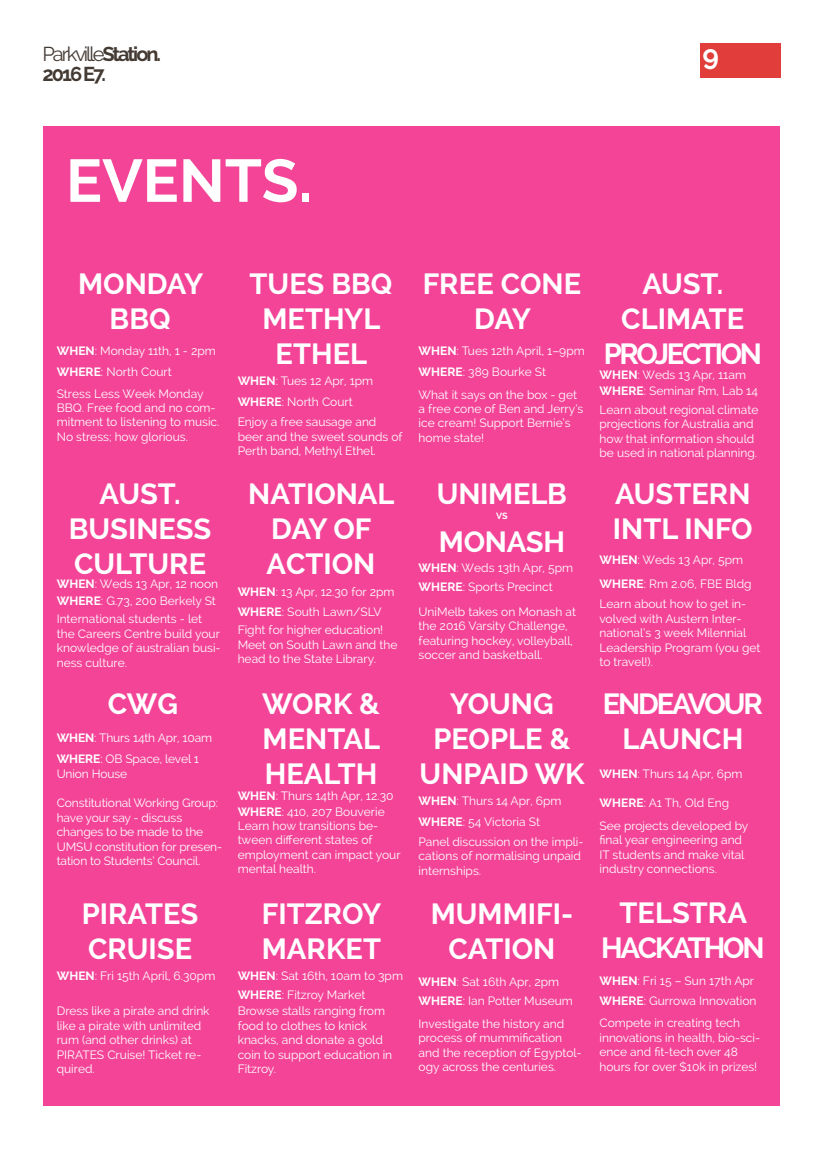
<style>
.page{position:relative;width:823px;height:1149px;background:#fff}
.page>*{position:absolute;margin:0;border:0;box-sizing:border-box;transform-origin:0 0}
.t1{font:700 60px "Raleway";color:#fff}
.t2{font:700 29px/34.8px "Raleway";color:#fff;text-align:center}
.t3{font:700 29px/34.8px "Raleway";letter-spacing:-.075em;color:#fff;text-align:center}
.t4{font:700 28px "Raleway";color:#fff}
.t5{font:20px "Raleway";letter-spacing:-.1em;color:#433a33}
.t6{font:700 20px "Raleway";letter-spacing:-.1em;color:#433a33}
.t7{font:12px/14.4px "Raleway";color:#fff}
.t8{font:700 9px "Raleway";color:#fff}
.s1{font-weight:700}
</style>
<div class="page">
<div style="left:699px;top:43px;width:81px;height:34px;background:#e13e3b"></div>
<div style="left:43px;top:127px;width:736px;height:978px;background:#f34497"></div>
<h3 class="t5" style="left:43px;top:43px;width:120px">Parkville<span class="s1">Station.</span></h3>
<h3 class="t4" style="left:702px;top:39px;width:18px">9</h3>
<h3 class="t6" style="left:43px;top:63px;width:65px">2016 E7.</h3>
<h1 class="t1" style="left:66px;top:146px;width:247px">EVENTS.</h1>
<h2 class="t2" style="left:78px;top:266px;width:127px">MONDAY<br>BBQ</h2>
<p class="t7" style="left:57px;top:340px;width:160px;line-height:21.3px"><span class="s1">WHEN</span>: Monday 11th, 1 - 2pm<br><span class="s1">WHERE</span>: North Court</p>
<p class="t7" style="left:57px;top:386px;width:164px">Stress Less Week Monday<br>BBQ. Free food and no com&shy;mitment to listening to music.<br>No stress; how glorious.</p>
<h2 class="t2" style="left:69px;top:476px;width:144px">AUST.<br>BUSINESS<br>CULTURE</h2>
<p class="t7" style="left:57px;top:575px;width:163px;line-height:17.3px"><span class="s1">WHEN</span>: Weds 13 Apr, 12 noon<br><span class="s1">WHERE</span>: G.73, 200 Berkely St</p>
<p class="t7" style="left:57px;top:611px;width:165px">International students - let the Careers Centre build your knowledge of australian busi&shy;ness culture.</p>
<h2 class="t2" style="left:108px;top:686px;width:72px">CWG</h2>
<p class="t7" style="left:57px;top:726px;width:157px;line-height:21.3px"><span class="s1">WHEN</span>: Thurs 14th Apr, 10am<br><span class="s1">WHERE</span>: OB Space, level 1</p>
<p class="t7" style="left:57px;top:766px;width:72px">Union House</p>
<p class="t7" style="left:57px;top:795px;width:167px">Constitutional Working Group: have your say - discuss changes to be made to the<br>UMSU constitution for presen&shy;tation to Students’ Council.</p>
<h2 class="t2" style="left:82px;top:896px;width:118px;text-align:left">PIRATES<br>CRUISE</h2>
<p class="t7" style="left:57px;top:968px;width:160px"><span class="s1">WHEN</span>: Fri 15th April, 6.30pm</p>
<p class="t7" style="left:57px;top:1003px;width:154px">Dress like a pirate and drink like a pirate with unlimited rum (and other drinks) at<br>PIRATES Cruise! Ticket re&shy;quired.</p>
<h2 class="t2" style="left:249px;top:266px;width:144px">TUES BBQ<br>METHYL<br>ETHEL</h2>
<p class="t7" style="left:237px;top:370px;width:137px;line-height:21.3px"><span class="s1">WHEN</span>: Tues 12 Apr, 1pm<br><span class="s1">WHERE</span>: North Court</p>
<p class="t7" style="left:237px;top:415px;width:166px">Enjoy a free sausage and beer and the sweet sounds of<br>Perth band, Methyl Ethel.</p>
<h2 class="t2" style="left:248px;top:476px;width:148px">NATIONAL<br>DAY OF<br>ACTION</h2>
<p class="t7" style="left:237px;top:581px;width:158px;line-height:20px"><span class="s1">WHEN</span>: 13 Apr, 12.30 for 2pm<br><span class="s1">WHERE</span>: South Lawn/SLV</p>
<p class="t7" style="left:237px;top:623px;width:161px">Fight for higher education!<br>Meet on South Lawn and the head to the State Library.</p>
<h2 class="t2" style="left:262px;top:686px;width:119px;text-align:justify">WORK &amp; MENTAL HEALTH</h2>
<p class="t7" style="left:237px;top:818px;width:164px">Learn how transitions be&shy;tween different states of employment can impact your mental health.</p>
<p class="t7" style="left:237px;top:788px;width:157px"><span class="s1">WHEN</span>: Thurs 14th Apr, 12.30</p>
<p class="t7" style="left:237px;top:804px;width:148px"><span class="s1">WHERE</span>: 410, 207 Bouverie</p>
<h2 class="t2" style="left:262px;top:896px;width:121px;text-align:left">FITZROY<br>MARKET</h2>
<p class="t7" style="left:237px;top:966px;width:167px;line-height:18.3px"><span class="s1">WHEN</span>: Sat 16th, 10am to 3pm<br><span class="s1">WHERE</span>: Fitzroy Market</p>
<p class="t7" style="left:237px;top:1003px;width:156px">Browse stalls ranging from food to clothes to knick knacks, and donate a gold coin to support education in<br>Fitzroy.</p>
<h2 class="t2" style="left:422px;top:266px;width:160px">FREE CONE<br>DAY</h2>
<p class="t7" style="left:418px;top:340px;width:167px;line-height:21.3px"><span class="s1">WHEN</span>: Tues 12th April, 1–9pm<br><span class="s1">WHERE</span>: 389 Bourke St</p>
<p class="t7" style="left:418px;top:387px;width:166px">What it says on the box - get a free cone of Ben and Jerry’s ice cream! Support Bernie’s home state!</p>
<h2 class="t2" style="left:436px;top:469px;width:131px;line-height:48px;text-align:left">UNIMELB<br>MONASH</h2>
<p class="t8" style="left:496px;top:510px;width:13px">VS</p>
<p class="t7" style="left:418px;top:557px;width:156px;line-height:19.6px"><span class="s1">WHEN</span>: Weds 13th Apr, 5pm<br><span class="s1">WHERE</span>: Sports Precinct</p>
<p class="t7" style="left:418px;top:604px;width:159px">UniMelb takes on Monash at the 2016 Varsity Challenge, featuring hockey, volleyball, soccer and basketball.</p>
<h2 class="t2" style="left:419px;top:686px;width:166px">YOUNG<br>PEOPLE &amp;<br>UNPAID WK</h2>
<p class="t7" style="left:418px;top:789px;width:144px;line-height:21.3px"><span class="s1">WHEN</span>: Thurs 14 Apr, 6pm<br><span class="s1">WHERE</span>: 54 Victoria St</p>
<p class="t7" style="left:418px;top:834px;width:166px">Panel discussion on the impli&shy;cations of normalising unpaid internships.</p>
<h2 class="t2" style="left:430px;top:896px;width:144px">MUMMIFI-<br>CATION</h2>
<p class="t7" style="left:418px;top:971px;width:156px;line-height:19.3px"><span class="s1">WHEN</span>: Sat 16th Apr, 2pm<br><span class="s1">WHERE</span>: Ian Potter Museum</p>
<p class="t7" style="left:418px;top:1016px;width:164px">Investigate the history and process of mummification and the reception of Egyptol&shy;ogy across the centuries.</p>
<h2 class="t3" style="left:603px;top:266px;width:160px">AUST.<br>CLIMATE<br>PROJECTION</h2>
<p class="t7" style="left:599px;top:367px;width:148px"><span class="s1">WHEN</span>: Weds 13 Apr, 11am</p>
<p class="t7" style="left:599px;top:384px;width:160px"><span class="s1">WHERE</span>: Seminar Rm, Lab 14</p>
<p class="t7" style="left:599px;top:402px;width:160px">Learn about regional climate projections for Australia and how that information should be used in national planning.</p>
<h2 class="t2" style="left:612px;top:476px;width:141px;text-align:left">AUSTERN<br>INTL INFO</h2>
<p class="t7" style="left:599px;top:547px;width:153px;line-height:24.1px"><span class="s1">WHEN</span>: Weds 13 Apr, 5pm<br><span class="s1">WHERE</span>: Rm 2.06, FBE Bldg</p>
<p class="t7" style="left:599px;top:596px;width:162px">Learn about how to get in&shy;volved with Austern Inter&shy;national’s 3 week Milennial<br>Leadership Program (you get to travel!).</p>
<h2 class="t3" style="left:602px;top:686px;width:162px">ENDEAVOUR<br>LAUNCH</h2>
<p class="t7" style="left:599px;top:766px;width:144px"><span class="s1">WHEN</span>: Thurs 14 Apr, 6pm</p>
<p class="t7" style="left:599px;top:795px;width:131px"><span class="s1">WHERE</span>: A1 Th, Old Eng</p>
<p class="t7" style="left:599px;top:818px;width:150px">See projects developed by final year engineering and<br>IT students and make vital industry connections.</p>
<h2 class="t3" style="left:600px;top:895px;width:165px">TELSTRA<br>HACKATHON</h2>
<p class="t7" style="left:599px;top:971px;width:158px;line-height:19.3px"><span class="s1">WHEN</span>: Fri 15 – Sun 17th Apr<br><span class="s1">WHERE</span>: Gurrowa Innovation</p>
<p class="t7" style="left:599px;top:1015px;width:162px">Compete in creating tech innovations in health, bio-sci&shy;ence and fit-tech over 48 hours for over $10k in prizes!</p>
</div>
